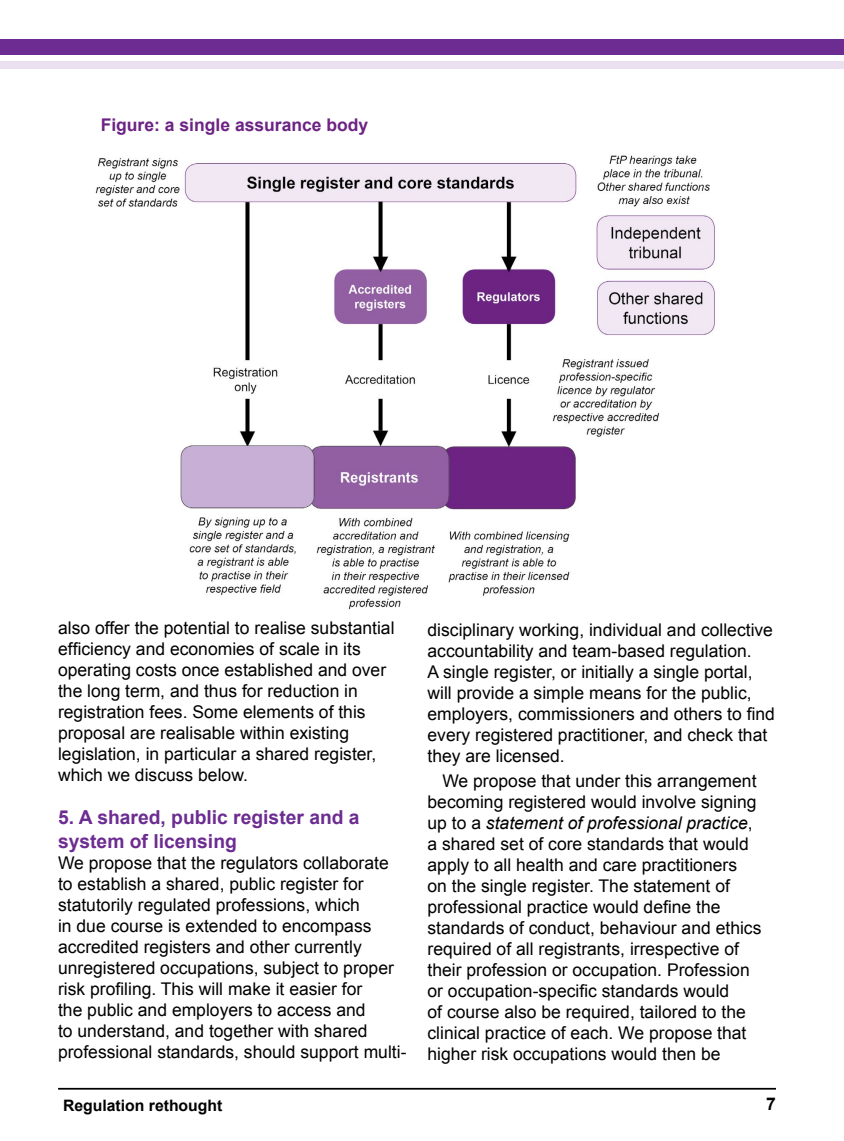
<style>
.page{position:relative;width:844px;height:1141px;background:#fff}
.page>*{position:absolute;margin:0;border:0;box-sizing:border-box;transform-origin:0 0}
.Heading_1{font:700 19.25px/23.1px "Arial";color:#6c2c91}
.Body{font:17.5px/21px "Arial";color:#000}
.t1{font:700 17.5px "Arial";color:#6c2383}
.t2{font:700 17.5px "Arial";color:#000}
.t3{font:700 15.75px "Arial";color:#000}
.s1{font-style:italic}
</style>
<div class="page">
<hr style="left:58px;top:1088px;width:717px;height:2px;background:#000">
<div style="left:0;top:40px;width:843px;height:15px;background:#6c2c91"></div>
<div style="left:0;top:61px;width:843px;height:8px;background:#eae0f0"></div>
<img style="left:95px;top:155px;width:620px;height:455px">
<p class="t1" style="left:101px;top:113px;width:269px">Figure: a single assurance body</p>
<p class="Body" style="left:58px;top:618px;width:338px">also offer the potential to realise substantial efficiency and economies of scale in its operating costs once established and over the long term, and thus for reduction in registration fees. Some elements of this proposal are realisable within existing legislation, in particular a shared register, which we discuss below.</p>
<p class="Heading_1" style="left:58px;top:807px;width:303px">5. A shared, public register and a system of licensing</p>
<p class="Body" style="left:58px;top:852px;width:350px">We propose that the regulators collaborate to establish a shared, public register for statutorily regulated professions, which<br>in due course is extended to encompass accredited registers and other currently unregistered occupations, subject to proper risk profiling. This will make it easier for<br>the public and employers to access and<br>to understand, and together with shared professional standards, should support multi-</p>
<p class="Body" style="left:427px;top:619px;width:349px">disciplinary working, individual and collective accountability and team-based regulation.<br>A single register, or initially a single portal, will provide a simple means for the public, employers, commissioners and others to find every registered practitioner, and check that they are licensed.</p>
<p class="Body" style="left:427px;top:771px;width:335px;text-indent:15px">We propose that under this arrangement becoming registered would involve signing up to a <span class="s1">statement of professional practice</span>, a shared set of core standards that would apply to all health and care practitioners<br>on the single register. The statement of professional practice would define the standards of conduct, behaviour and ethics required of all registrants, irrespective of their profession or occupation. Profession or occupation-specific standards would<br>of course also be required, tailored to the clinical practice of each. We propose that higher risk occupations would then be</p>
<p class="t3" style="left:63px;top:1095px;width:161px">Regulation rethought</p>
<p class="t2" style="left:766px;top:1092px;width:11px">7</p>
</div>
